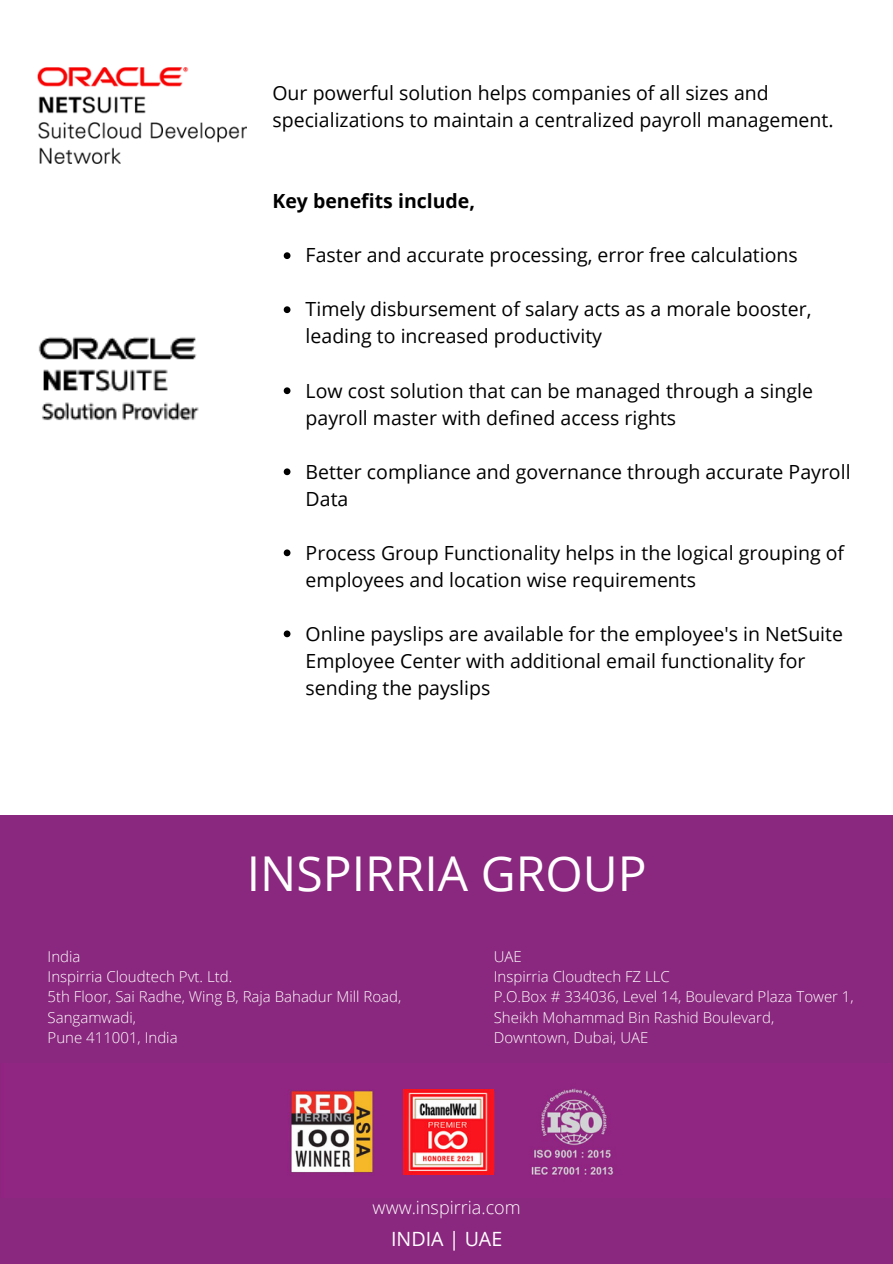
<style>
.page{position:relative;width:893px;height:1264px;background:#fff}
.page>*{position:absolute;margin:0;border:0;box-sizing:border-box;transform-origin:0 0}
.t1{font:48px "Open Sans";color:#fff}
.t2{font:19.65px "Open Sans";color:#fff}
.t3{font:19.5px/27px "Open Sans";color:#000}
.t4{font:700 19.5px "Open Sans";color:#000}
.t5{font:300 18px "Open Sans";color:#fff}
.t6{font:300 15px "Open Sans";color:#fff}
</style>
<div class="page">
<img style="left:38px;top:337px;width:161px;height:84px">
<div style="left:0;top:815px;width:892px;height:448px;background:#8a277e"></div>
<img style="left:289px;top:1088px;width:328px;height:88px">
<img style="left:37px;top:67px;width:210px;height:97px">
<img style="left:403px;top:1089px;width:90px;height:85px">
<svg style="left:284px;top:252px;width:6px;height:7px"></svg>
<svg style="left:284px;top:306px;width:6px;height:7px"></svg>
<svg style="left:284px;top:387px;width:6px;height:7px"></svg>
<svg style="left:284px;top:468px;width:6px;height:7px"></svg>
<svg style="left:284px;top:549px;width:6px;height:7px"></svg>
<svg style="left:284px;top:630px;width:6px;height:7px"></svg>
<p class="t3" style="left:272px;top:79px;width:562px">Our powerful solution helps companies of all sizes and specializations to maintain a centralized payroll management.</p>
<h4 class="t4" style="left:272px;top:187px;width:204px">Key benefits include,</h4>
<h3 class="t3" style="left:305px;top:241px;width:493px">Faster and accurate processing, error free calculations</h3>
<h4 class="t3" style="left:305px;top:295px;width:507px">Timely disbursement of salary acts as a morale booster, leading to increased productivity</h4>
<h4 class="t3" style="left:305px;top:376px;width:509px">Low cost solution that can be managed through a single payroll master with defined access rights</h4>
<h4 class="t3" style="left:305px;top:457px;width:546px">Better compliance and governance through accurate Payroll<br>Data</h4>
<h4 class="t3" style="left:305px;top:538px;width:540px">Process Group Functionality helps in the logical grouping of employees and location wise requirements</h4>
<h4 class="t3" style="left:305px;top:619px;width:539px">Online payslips are available for the employee's in NetSuite<br>Employee Center with additional email functionality for sending the payslips</h4>
<h4 class="t1" style="left:247px;top:840px;width:401px">INSPIRRIA GROUP</h4>
<p class="t6" style="left:48px;top:945px;width:34px">India</p>
<p class="t6" style="left:48px;top:966px;width:186px">Inspirria Cloudtech Pvt. Ltd.</p>
<p class="t6" style="left:48px;top:986px;width:355px">5th Floor, Sai Radhe, Wing B, Raja Bahadur Mill Road,</p>
<p class="t6" style="left:48px;top:1006px;width:90px">Sangamwadi,</p>
<p class="t6" style="left:48px;top:1026px;width:131px">Pune 411001, India</p>
<p class="t6" style="left:494px;top:945px;width:30px">UAE</p>
<p class="t6" style="left:494px;top:966px;width:177px">Inspirria Cloudtech FZ LLC</p>
<p class="t6" style="left:494px;top:986px;width:361px">P.O.Box # 334036, Level 14, Boulevard Plaza Tower 1,</p>
<p class="t6" style="left:494px;top:1006px;width:282px">Sheikh Mohammad Bin Rashid Boulevard,</p>
<p class="t6" style="left:494px;top:1026px;width:156px">Downtown, Dubai, UAE</p>
<h1 class="t5" style="left:372px;top:1194px;width:149px">www.inspirria.com</h1>
<p class="t2" style="left:391px;top:1224px;width:113px">INDIA | UAE</p>
</div>
